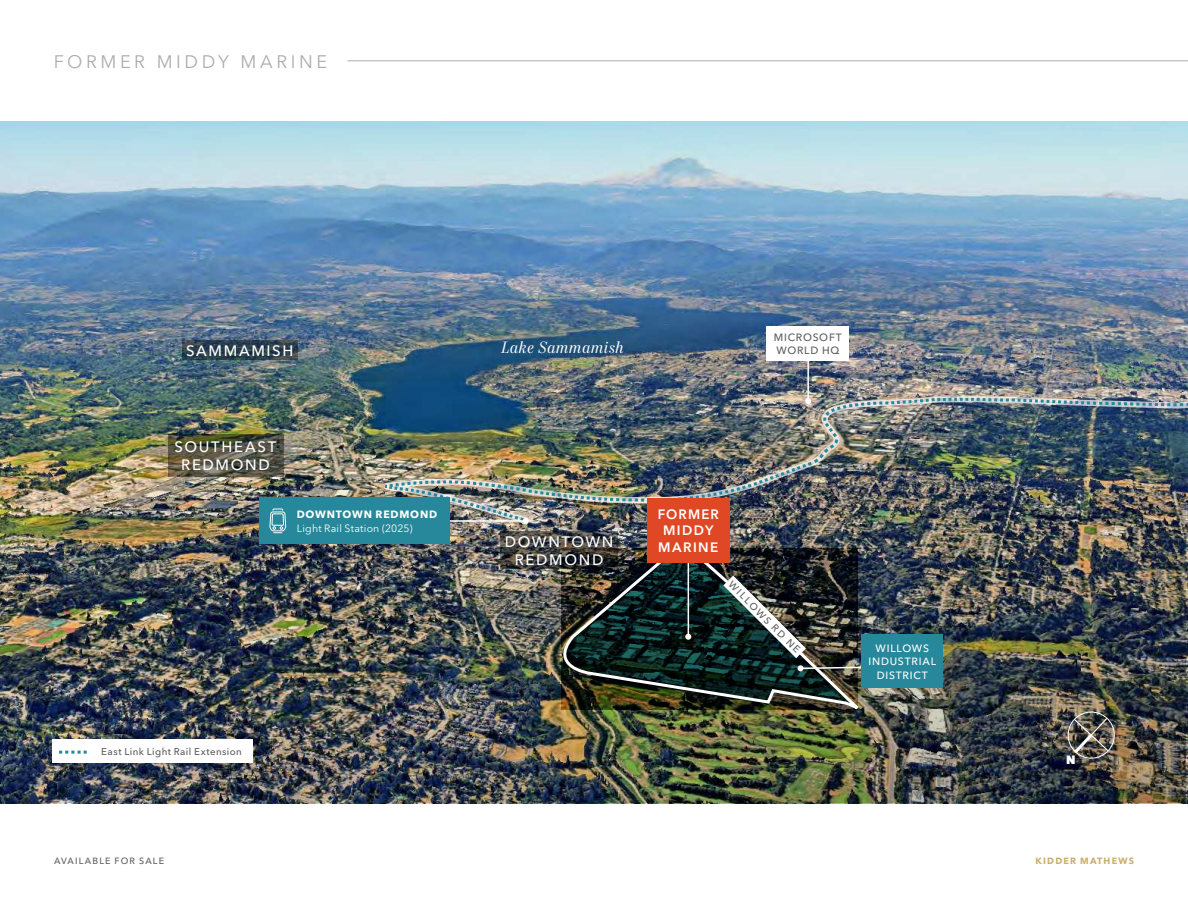
<style>
.page{position:relative;width:1188px;height:918px;background:#fff}
.page>*{position:absolute;margin:0;border:0;box-sizing:border-box;transform-origin:0 0}
.t1{font:18px "Avenir Next LT Pro";letter-spacing:.2em;color:#afabac}
.Water_-_White_2023{font:italic 16.5px "Mort Modern 08";letter-spacing:.015em;color:#fff}
.Bigger_City_-_White_2023{font:500 15px/18px "Avenir Next LT Pro";letter-spacing:.11em;color:#fff;text-align:center}
.Subject_Property_Label_-_White_2023{font:600 13.5px/16.5px "Avenir Next LT Pro";letter-spacing:.105em;color:#fff;text-align:center}
.t2{font:800 12px "Avenir Next LT Pro";color:#fff}
.Other_Callout_Text_-_White_2023{font:500 10.5px/13.5px "Avenir Next LT Pro";letter-spacing:.075em;color:#fff;text-align:center}
.Map_Highlight_-_Subtext_-_White_2023{font:10.5px "Avenir Next LT Pro";letter-spacing:.02em;color:#fff}
.Other_Callout_Text_-_Ash_2023{font:500 10.5px "Avenir Next LT Pro";letter-spacing:.075em;color:#5e5d5d}
.Map_Highlight_-_Bold_-_White_2023{font:700 10.5px "Avenir Next LT Pro";letter-spacing:.075em;color:#fff}
.Notes_-_Ash_2023{font:500 9.75px "Avenir Next LT Pro";letter-spacing:.045em;color:#5e5d5d}
.Street_Names_-_Ash_2023{font:500 9.75px "Avenir Next LT Pro";color:#5e5d5d}
.t3{font:500 9px "Avenir Next LT Pro";letter-spacing:.13em;color:#5e5d5d}
.t4{font:700 9px "Avenir Next LT Pro";letter-spacing:.13em;color:#cbae6b}
</style>
<div class="page">
<img style="left:0;top:405px;width:1186px;height:398px">
<img style="left:548px;top:544px;width:315px;height:176px">
<img style="left:0;top:122px;width:1188px;height:283px">
<svg style="left:682px;top:630px;width:13px;height:13px"></svg>
<svg style="left:500px;top:531px;width:118px;height:38px;background:#3c3b39"></svg>
<svg style="left:182px;top:340px;width:116px;height:20px;background:#2e414e"></svg>
<div style="left:52px;top:740px;width:201px;height:23px;background:#fff"></div>
<svg style="left:59px;top:751px;width:28px;height:3px"></svg>
<hr style="left:807px;top:342px;width:2px;height:59px;background:#fff">
<div style="left:767px;top:326px;width:82px;height:35px;background:#fff"></div>
<svg style="left:798px;top:665px;width:64px;height:6px"></svg>
<div style="left:862px;top:635px;width:81px;height:53px;background:#26889a"></div>
<svg style="left:168px;top:434px;width:115px;height:43px;background:#545341"></svg>
<img style="left:385px;top:396px;width:803px;height:128px">
<div style="left:259px;top:498px;width:190px;height:46px;background:#26889a"></div>
<svg style="left:270px;top:483px;width:16px;height:73px"></svg>
<img style="left:1065px;top:710px;width:52px;height:51px">
<img style="left:723px;top:576px;width:83px;height:82px">
<hr style="left:688px;top:536px;width:1px;height:101px;background:#fff">
<svg style="left:685px;top:634px;width:6px;height:6px"></svg>
<div style="left:647px;top:498px;width:83px;height:64px;background:#e04825"></div>
<hr style="left:347px;top:61px;width:841px;height:1px;background:#afabac">
<p class="t1" style="left:54px;top:51px;width:275px">FORMER MIDDY MARINE</p>
<p class="Bigger_City_-_White_2023" style="left:186px;top:342px;width:109px">SAMMAMISH</p>
<p class="Bigger_City_-_White_2023" style="left:175px;top:437px;width:103px">SOUTHEAST<br>REDMOND</p>
<p class="Map_Highlight_-_Bold_-_White_2023" style="left:297px;top:507px;width:142px">DOWNTOWN REDMOND</p>
<p class="Map_Highlight_-_Subtext_-_White_2023" style="left:297px;top:522px;width:117px">Light Rail Station (2025)</p>
<p class="Notes_-_Ash_2023" style="left:101px;top:746px;width:142px">East Link Light Rail Extension</p>
<p class="Other_Callout_Text_-_Ash_2023" style="left:774px;top:331px;width:70px">MICROSOFT</p>
<p class="Water_-_White_2023" style="left:500px;top:338px;width:125px">Lake Sammamish</p>
<p class="Other_Callout_Text_-_Ash_2023" style="left:776px;top:344px;width:65px">WORLD HQ</p>
<p class="Bigger_City_-_White_2023" style="left:505px;top:533px;width:110px">DOWNTOWN<br>REDMOND</p>
<p class="Subject_Property_Label_-_White_2023" style="left:658px;top:506px;width:63px">FORMER<br>MIDDY<br>MARINE</p>
<p class="Street_Names_-_Ash_2023" style="left:734px;top:579px;width:98px;rotate:45deg">WILLOWS RD NE</p>
<p class="Other_Callout_Text_-_White_2023" style="left:869px;top:641px;width:69px">WILLOWS<br>INDUSTRIAL<br>DISTRICT</p>
<p class="t2" style="left:1066px;top:752px;width:11px">N</p>
<p class="t3" style="left:54px;top:855px;width:112px">AVAILABLE FOR SALE</p>
<p class="t4" style="left:1036px;top:855px;width:100px">KIDDER MATHEWS</p>
</div>
